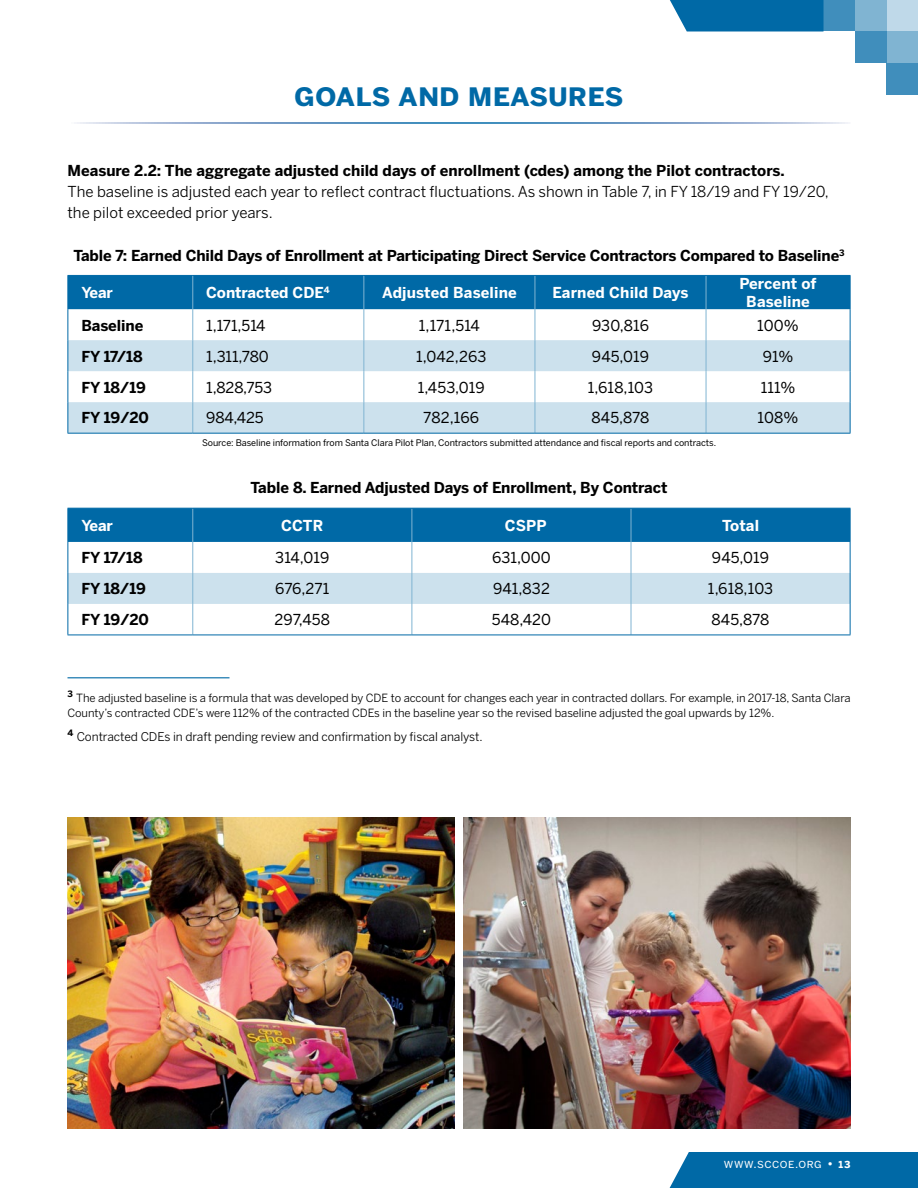
<style>
.page{position:relative;width:918px;height:1188px;background:#fff}
.page>*{position:absolute;margin:0;border:0;box-sizing:border-box;transform-origin:0 0}
.t1{font:31.5px "Benton Sans Bold SC";color:#0069a6}
.t2{font:700 15px "Benton Sans";letter-spacing:-.01em;color:#000}
.t3{font:15px "Benton Sans";letter-spacing:.01em;color:#000}
.t4{font:15px/21px "Benton Sans";color:#000}
.t5{font:700 15px/18px "Benton Sans";letter-spacing:.005em;color:#fff;text-align:center}
.t6{font:12px "Benton Sans";letter-spacing:-.005em;color:#000}
.t7{font:12px "Benton Sans Regular SC";letter-spacing:.045em;color:#fff}
.t8{font:11.25px/14.4px "Benton Sans";letter-spacing:-.005em;color:#000}
.t9{font:9px "Benton Sans";letter-spacing:-.005em;color:#000}
.s1{font-family:"Benton Sans Bold SC"}
</style>
<div class="page">
<div style="left:886px;top:0;width:32px;height:32px;background:#bfd9e9"></div>
<div style="left:855px;top:0;width:31px;height:32px;background:#80b4d2"></div>
<div style="left:886px;top:32px;width:32px;height:31px;background:#80b4d2"></div>
<div style="left:824px;top:0;width:31px;height:32px;background:#408ebc"></div>
<svg style="left:670px;top:0;width:154px;height:32px;background:#1173ac"></svg>
<div style="left:855px;top:32px;width:31px;height:31px;background:#408ebc"></div>
<div style="left:886px;top:63px;width:32px;height:31px;background:#408ebc"></div>
<div style="left:669px;top:1152px;width:249px;height:36px;background:#0069a6"></div>
<div style="left:69px;top:276px;width:781px;height:33px;background:#0069a6"></div>
<div style="left:69px;top:340px;width:781px;height:31px;background:#cce1ed"></div>
<svg style="left:69px;top:402px;width:781px;height:31px;background:#c9dfec"></svg>
<hr style="left:192px;top:276px;width:1px;height:33px;background:#80b4d2">
<hr style="left:363px;top:276px;width:1px;height:33px;background:#80b4d2">
<hr style="left:535px;top:276px;width:1px;height:33px;background:#80b4d2">
<hr style="left:706px;top:276px;width:1px;height:33px;background:#80b4d2">
<hr style="left:192px;top:309px;width:1px;height:31px;background:#80b4d2">
<hr style="left:363px;top:309px;width:1px;height:31px;background:#80b4d2">
<hr style="left:535px;top:309px;width:1px;height:31px;background:#80b4d2">
<hr style="left:706px;top:309px;width:1px;height:31px;background:#80b4d2">
<hr style="left:192px;top:340px;width:1px;height:31px;background:#80b4d2">
<hr style="left:363px;top:340px;width:1px;height:31px;background:#80b4d2">
<hr style="left:535px;top:340px;width:1px;height:31px;background:#80b4d2">
<hr style="left:706px;top:340px;width:1px;height:31px;background:#80b4d2">
<hr style="left:192px;top:371px;width:1px;height:31px;background:#80b4d2">
<hr style="left:363px;top:371px;width:1px;height:31px;background:#80b4d2">
<hr style="left:535px;top:371px;width:1px;height:31px;background:#80b4d2">
<hr style="left:706px;top:371px;width:1px;height:31px;background:#80b4d2">
<hr style="left:192px;top:402px;width:1px;height:31px;background:#80b4d2">
<hr style="left:363px;top:402px;width:1px;height:31px;background:#80b4d2">
<hr style="left:535px;top:402px;width:1px;height:31px;background:#80b4d2">
<hr style="left:706px;top:402px;width:1px;height:31px;background:#80b4d2">
<hr style="left:68px;top:275px;width:125px;height:1px;background:#0069a6">
<hr style="left:68px;top:276px;width:1px;height:33px;background:#0069a6">
<hr style="left:193px;top:275px;width:171px;height:1px;background:#0069a6">
<hr style="left:364px;top:275px;width:171px;height:1px;background:#0069a6">
<hr style="left:535px;top:275px;width:171px;height:1px;background:#0069a6">
<hr style="left:706px;top:275px;width:144px;height:1px;background:#0069a6">
<hr style="left:850px;top:276px;width:1px;height:33px;background:#0069a6">
<hr style="left:68px;top:309px;width:1px;height:31px;background:#0069a6">
<hr style="left:850px;top:309px;width:1px;height:31px;background:#0069a6">
<hr style="left:68px;top:340px;width:1px;height:31px;background:#0069a6">
<hr style="left:850px;top:340px;width:1px;height:31px;background:#0069a6">
<hr style="left:68px;top:371px;width:1px;height:31px;background:#0069a6">
<hr style="left:850px;top:371px;width:1px;height:31px;background:#0069a6">
<hr style="left:68px;top:402px;width:1px;height:31px;background:#0069a6">
<hr style="left:850px;top:402px;width:1px;height:31px;background:#0069a6">
<hr style="left:68px;top:433px;width:125px;height:1px;background:#0069a6">
<hr style="left:193px;top:433px;width:171px;height:1px;background:#0069a6">
<hr style="left:364px;top:433px;width:171px;height:1px;background:#0069a6">
<hr style="left:535px;top:433px;width:171px;height:1px;background:#0069a6">
<hr style="left:706px;top:433px;width:144px;height:1px;background:#0069a6">
<div style="left:69px;top:509px;width:781px;height:33px;background:#0069a6"></div>
<div style="left:69px;top:573px;width:781px;height:31px;background:#cce1ed"></div>
<hr style="left:192px;top:509px;width:1px;height:33px;background:#80b4d2">
<hr style="left:412px;top:509px;width:1px;height:33px;background:#80b4d2">
<hr style="left:631px;top:509px;width:1px;height:33px;background:#80b4d2">
<hr style="left:192px;top:542px;width:1px;height:31px;background:#80b4d2">
<hr style="left:412px;top:542px;width:1px;height:31px;background:#80b4d2">
<hr style="left:631px;top:542px;width:1px;height:31px;background:#80b4d2">
<hr style="left:192px;top:573px;width:1px;height:31px;background:#80b4d2">
<hr style="left:412px;top:573px;width:1px;height:31px;background:#80b4d2">
<hr style="left:631px;top:573px;width:1px;height:31px;background:#80b4d2">
<hr style="left:192px;top:604px;width:1px;height:31px;background:#80b4d2">
<hr style="left:412px;top:604px;width:1px;height:31px;background:#80b4d2">
<hr style="left:631px;top:604px;width:1px;height:31px;background:#80b4d2">
<hr style="left:68px;top:508px;width:125px;height:1px;background:#0069a6">
<hr style="left:68px;top:509px;width:1px;height:33px;background:#0069a6">
<hr style="left:193px;top:508px;width:219px;height:1px;background:#0069a6">
<hr style="left:412px;top:508px;width:219px;height:1px;background:#0069a6">
<hr style="left:631px;top:508px;width:220px;height:1px;background:#0069a6">
<hr style="left:850px;top:509px;width:1px;height:33px;background:#0069a6">
<hr style="left:68px;top:542px;width:1px;height:31px;background:#0069a6">
<hr style="left:850px;top:542px;width:1px;height:31px;background:#0069a6">
<hr style="left:68px;top:573px;width:1px;height:31px;background:#0069a6">
<hr style="left:850px;top:573px;width:1px;height:31px;background:#0069a6">
<hr style="left:68px;top:604px;width:1px;height:31px;background:#0069a6">
<hr style="left:850px;top:604px;width:1px;height:31px;background:#0069a6">
<hr style="left:68px;top:635px;width:125px;height:1px;background:#0069a6">
<hr style="left:193px;top:635px;width:219px;height:1px;background:#0069a6">
<hr style="left:412px;top:635px;width:219px;height:1px;background:#0069a6">
<hr style="left:631px;top:635px;width:220px;height:1px;background:#0069a6">
<hr style="left:68px;top:677px;width:162px;height:1px;background:#0069a6">
<img style="left:463px;top:818px;width:387px;height:311px">
<img style="left:68px;top:818px;width:387px;height:311px">
<h1 class="t1" style="left:294px;top:76px;width:331px">GOALS AND MEASURES</h1>
<p class="t2" style="left:68px;top:162px;width:719px">Measure 2.2: The aggregate adjusted child days of enrollment (cdes) among the Pilot contractors.</p>
<p class="t4" style="left:68px;top:181px;width:763px">The baseline is adjusted each year to reflect contract fluctuations. As shown in Table 7, in FY 18/19 and FY 19/20, the pilot exceeded prior years.</p>
<p class="t2" style="left:73px;top:246px;width:773px">Table 7: Earned Child Days of Enrollment at Participating Direct Service Contractors Compared to Baseline<sup>3</sup></p>
<p class="t5" style="left:81px;top:284px;width:33px">Year</p>
<p class="t5" style="left:206px;top:284px;width:125px">Contracted CDE<sup>4</sup></p>
<p class="t5" style="left:382px;top:284px;width:136px">Adjusted Baseline</p>
<p class="t5" style="left:552px;top:284px;width:138px">Earned Child Days</p>
<p class="t5" style="left:739px;top:275px;width:79px">Percent of<br>Baseline</p>
<p class="t2" style="left:81px;top:316px;width:64px">Baseline</p>
<p class="t3" style="left:206px;top:316px;width:61px">1,171,514</p>
<p class="t3" style="left:419px;top:316px;width:63px">1,171,514</p>
<p class="t3" style="left:592px;top:316px;width:58px">930,816</p>
<p class="t3" style="left:757px;top:316px;width:43px">100%</p>
<p class="t2" style="left:81px;top:347px;width:63px">FY 17/18</p>
<p class="t3" style="left:206px;top:347px;width:64px">1,311,780</p>
<p class="t3" style="left:416px;top:347px;width:72px">1,042,263</p>
<p class="t3" style="left:592px;top:347px;width:59px">945,019</p>
<p class="t3" style="left:763px;top:347px;width:32px">91%</p>
<p class="t2" style="left:81px;top:378px;width:66px">FY 18/19</p>
<p class="t3" style="left:206px;top:378px;width:67px">1,828,753</p>
<p class="t3" style="left:418px;top:378px;width:68px">1,453,019</p>
<p class="t3" style="left:588px;top:378px;width:67px">1,618,103</p>
<p class="t3" style="left:761px;top:378px;width:36px">111%</p>
<p class="t2" style="left:81px;top:409px;width:69px">FY 19/20</p>
<p class="t3" style="left:206px;top:409px;width:59px">984,425</p>
<p class="t3" style="left:423px;top:409px;width:57px">782,166</p>
<p class="t3" style="left:592px;top:409px;width:59px">845,878</p>
<p class="t3" style="left:758px;top:409px;width:42px">108%</p>
<p class="t9" style="left:202px;top:437px;width:516px">Source: Baseline information from Santa Clara Pilot Plan, Contractors submitted attendance and fiscal reports and contracts.</p>
<p class="t2" style="left:250px;top:479px;width:419px">Table 8. Earned Adjusted Days of Enrollment, By Contract</p>
<p class="t5" style="left:81px;top:516px;width:33px">Year</p>
<p class="t5" style="left:281px;top:516px;width:44px">CCTR</p>
<p class="t5" style="left:505px;top:516px;width:43px">CSPP</p>
<p class="t5" style="left:722px;top:516px;width:39px">Total</p>
<p class="t2" style="left:81px;top:549px;width:63px">FY 17/18</p>
<p class="t3" style="left:275px;top:549px;width:56px">314,019</p>
<p class="t3" style="left:492px;top:549px;width:60px">631,000</p>
<p class="t3" style="left:712px;top:549px;width:59px">945,019</p>
<p class="t2" style="left:81px;top:580px;width:66px">FY 18/19</p>
<p class="t3" style="left:275px;top:580px;width:56px">676,271</p>
<p class="t3" style="left:493px;top:580px;width:58px">941,832</p>
<p class="t3" style="left:708px;top:580px;width:67px">1,618,103</p>
<p class="t2" style="left:81px;top:611px;width:69px">FY 19/20</p>
<p class="t3" style="left:275px;top:611px;width:57px">297,458</p>
<p class="t3" style="left:492px;top:611px;width:61px">548,420</p>
<p class="t3" style="left:712px;top:611px;width:59px">845,878</p>
<p class="t8" style="left:68px;top:691px;width:785px"><sup>3</sup> The adjusted baseline is a formula that was developed by CDE to account for changes each year in contracted dollars. For example, in 2017-18, Santa Clara<br>County’s contracted CDE’s were 112% of the contracted CDEs in the baseline year so the revised baseline adjusted the goal upwards by 12%.</p>
<p class="t6" style="left:68px;top:730px;width:417px"><sup>4</sup> Contracted CDEs in draft pending review and confirmation by fiscal analyst.</p>
<p class="t7" style="left:724px;top:1156px;width:128px">www.sccoe.org <span class="s1">• 13</span></p>
</div>
